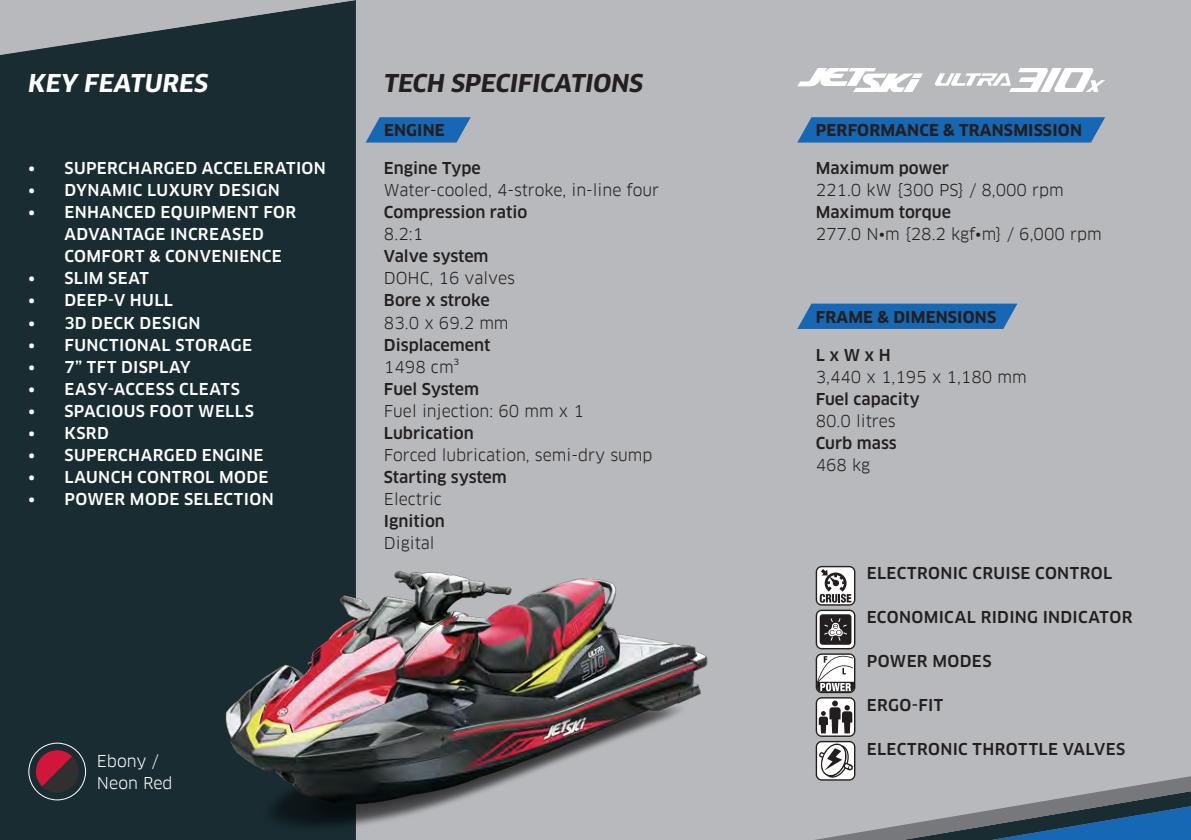
<style>
.page{position:relative;width:1191px;height:840px;background:#fff}
.page>*{position:absolute;margin:0;border:0;box-sizing:border-box;transform-origin:0 0}
.t1{font:italic 700 24px "Clan OT";color:#231f20}
.t2{font:italic 700 24px "Clan OT";letter-spacing:.01em;color:#fff}
.t3{font:500 16px/22px "Clan OT";letter-spacing:.02em;color:#fff}
.t4{font:16px "Clan OT";color:#231f20}
.t5{font:500 16px "Clan OT";color:#231f20}
.t6{font:700 16px "Clan OT";letter-spacing:.01em;color:#231f20}
.t7{font:500 16px "Clan OT";letter-spacing:.02em;color:#231f20}
.t8{font:500 16px "Clan OT";letter-spacing:.025em;color:#231f20}
.t9{font:16px "Clan OT";color:#fff}
</style>
<div class="page">
<div style="left:0;top:0;width:1191px;height:839px;background:#b8b9bc"></div>
<svg style="left:366px;top:117px;width:105px;height:25px;background:#2d73b5"></svg>
<svg style="left:797px;top:117px;width:308px;height:25px;background:#1f6cb4"></svg>
<svg style="left:797px;top:303px;width:220px;height:26px;background:#246eb4"></svg>
<div style="left:0;top:55px;width:356px;height:784px;background:#192c32"></div>
<svg style="left:1px;top:0;width:355px;height:55px"></svg>
<img style="left:195px;top:482px;width:513px;height:357px">
<div style="left:28px;top:742px;width:58px;height:58px;border:1px solid #fff;border-radius:50%"></div>
<svg style="left:34px;top:747px;width:47px;height:47px;background:#5f2a37"></svg>
<svg style="left:815px;top:565px;width:40px;height:40px"></svg>
<svg style="left:817px;top:567px;width:37px;height:37px"></svg>
<svg style="left:819px;top:568px;width:32px;height:34px"></svg>
<svg style="left:815px;top:609px;width:40px;height:40px"></svg>
<svg style="left:817px;top:610px;width:37px;height:37px"></svg>
<div style="left:819px;top:614px;width:32px;height:30px;background:#231f20;border-radius:3px"></div>
<svg style="left:824px;top:618px;width:23px;height:22px"></svg>
<svg style="left:815px;top:696px;width:40px;height:40px"></svg>
<svg style="left:817px;top:698px;width:37px;height:37px"></svg>
<svg style="left:818px;top:700px;width:34px;height:33px"></svg>
<svg style="left:815px;top:740px;width:40px;height:40px"></svg>
<svg style="left:817px;top:741px;width:37px;height:37px"></svg>
<svg style="left:815px;top:743px;width:376px;height:96px"></svg>
<svg style="left:815px;top:653px;width:40px;height:39px"></svg>
<svg style="left:817px;top:654px;width:37px;height:37px"></svg>
<svg style="left:817px;top:655px;width:37px;height:36px"></svg>
<svg style="left:935px;top:68px;width:170px;height:24px"></svg>
<svg style="left:797px;top:68px;width:126px;height:24px"></svg>
<p class="t2" style="left:28px;top:69px;width:181px">KEY FEATURES</p>
<p class="t3" style="left:28px;top:157px;width:299px">• SUPERCHARGED ACCELERATION</p>
<p class="t3" style="left:28px;top:179px;width:253px">• DYNAMIC LUXURY DESIGN</p>
<p class="t3" style="left:64px;top:201px;width:233px;text-indent:-36px">• ENHANCED EQUIPMENT FOR<br>ADVANTAGE INCREASED<br>COMFORT &amp; CONVENIENCE</p>
<p class="t3" style="left:28px;top:267px;width:122px">• SLIM SEAT</p>
<p class="t3" style="left:28px;top:289px;width:146px">• DEEP-V HULL</p>
<p class="t3" style="left:28px;top:311px;width:174px">• 3D DECK DESIGN</p>
<p class="t3" style="left:28px;top:333px;width:225px">• FUNCTIONAL STORAGE</p>
<p class="t3" style="left:28px;top:355px;width:164px">• 7” TFT DISPLAY</p>
<p class="t3" style="left:28px;top:377px;width:213px">• EASY-ACCESS CLEATS</p>
<p class="t3" style="left:28px;top:399px;width:227px">• SPACIOUS FOOT WELLS</p>
<p class="t3" style="left:28px;top:421px;width:82px">• KSRD</p>
<p class="t3" style="left:28px;top:443px;width:236px">• SUPERCHARGED ENGINE</p>
<p class="t3" style="left:28px;top:465px;width:242px">• LAUNCH CONTROL MODE</p>
<p class="t3" style="left:28px;top:487px;width:247px">• POWER MODE SELECTION</p>
<p class="t9" style="left:97px;top:751px;width:63px">Ebony /</p>
<p class="t9" style="left:97px;top:773px;width:77px">Neon Red</p>
<p class="t1" style="left:384px;top:69px;width:261px">TECH SPECIFICATIONS</p>
<p class="t6" style="left:384px;top:121px;width:62px">ENGINE</p>
<p class="t6" style="left:815px;top:121px;width:268px">PERFORMANCE &amp; TRANSMISSION</p>
<p class="t5" style="left:815px;top:159px;width:135px">Maximum power</p>
<p class="t4" style="left:815px;top:181px;width:250px">221.0 kW {300 PS} / 8,000 rpm</p>
<p class="t5" style="left:815px;top:203px;width:137px">Maximum torque</p>
<p class="t4" style="left:815px;top:225px;width:287px">277.0 N•m {28.2 kgf•m} / 6,000 rpm</p>
<p class="t5" style="left:384px;top:159px;width:98px">Engine Type</p>
<p class="t4" style="left:384px;top:181px;width:277px">Water-cooled, 4-stroke, in-line four</p>
<p class="t5" style="left:384px;top:203px;width:145px">Compression ratio</p>
<p class="t4" style="left:384px;top:225px;width:41px">8.2:1</p>
<p class="t5" style="left:384px;top:247px;width:106px">Valve system</p>
<p class="t4" style="left:384px;top:269px;width:133px">DOHC, 16 valves</p>
<p class="t5" style="left:384px;top:291px;width:107px">Bore x stroke</p>
<p class="t4" style="left:384px;top:313px;width:126px">83.0 x 69.2 mm</p>
<p class="t5" style="left:384px;top:335px;width:108px">Displacement</p>
<p class="t4" style="left:384px;top:357px;width:77px">1498 cm³</p>
<p class="t5" style="left:384px;top:379px;width:97px">Fuel System</p>
<p class="t4" style="left:384px;top:401px;width:201px">Fuel injection: 60 mm x 1</p>
<p class="t5" style="left:384px;top:423px;width:91px">Lubrication</p>
<p class="t4" style="left:384px;top:445px;width:270px">Forced lubrication, semi‑dry sump</p>
<p class="t5" style="left:384px;top:467px;width:124px">Starting system</p>
<p class="t4" style="left:384px;top:489px;width:59px">Electric</p>
<p class="t5" style="left:384px;top:511px;width:62px">Ignition</p>
<p class="t4" style="left:384px;top:533px;width:52px">Digital</p>
<p class="t6" style="left:815px;top:307px;width:182px">FRAME &amp; DIMENSIONS</p>
<p class="t5" style="left:815px;top:345px;width:77px">L x W x H</p>
<p class="t4" style="left:815px;top:367px;width:212px">3,440 x 1,195 x 1,180 mm</p>
<p class="t5" style="left:815px;top:389px;width:105px">Fuel capacity</p>
<p class="t4" style="left:815px;top:411px;width:81px">80.0 litres</p>
<p class="t5" style="left:815px;top:433px;width:83px">Curb mass</p>
<p class="t4" style="left:815px;top:455px;width:56px">468 kg</p>
<p class="t7" style="left:867px;top:563px;width:247px">ELECTRONIC CRUISE CONTROL</p>
<p class="t5" style="left:867px;top:607px;width:267px">ECONOMICAL RIDING INDICATOR</p>
<p class="t7" style="left:867px;top:651px;width:126px">POWER MODES</p>
<p class="t5" style="left:867px;top:695px;width:78px">ERGO-FIT</p>
<p class="t8" style="left:867px;top:739px;width:260px">ELECTRONIC THROTTLE VALVES</p>
</div>
